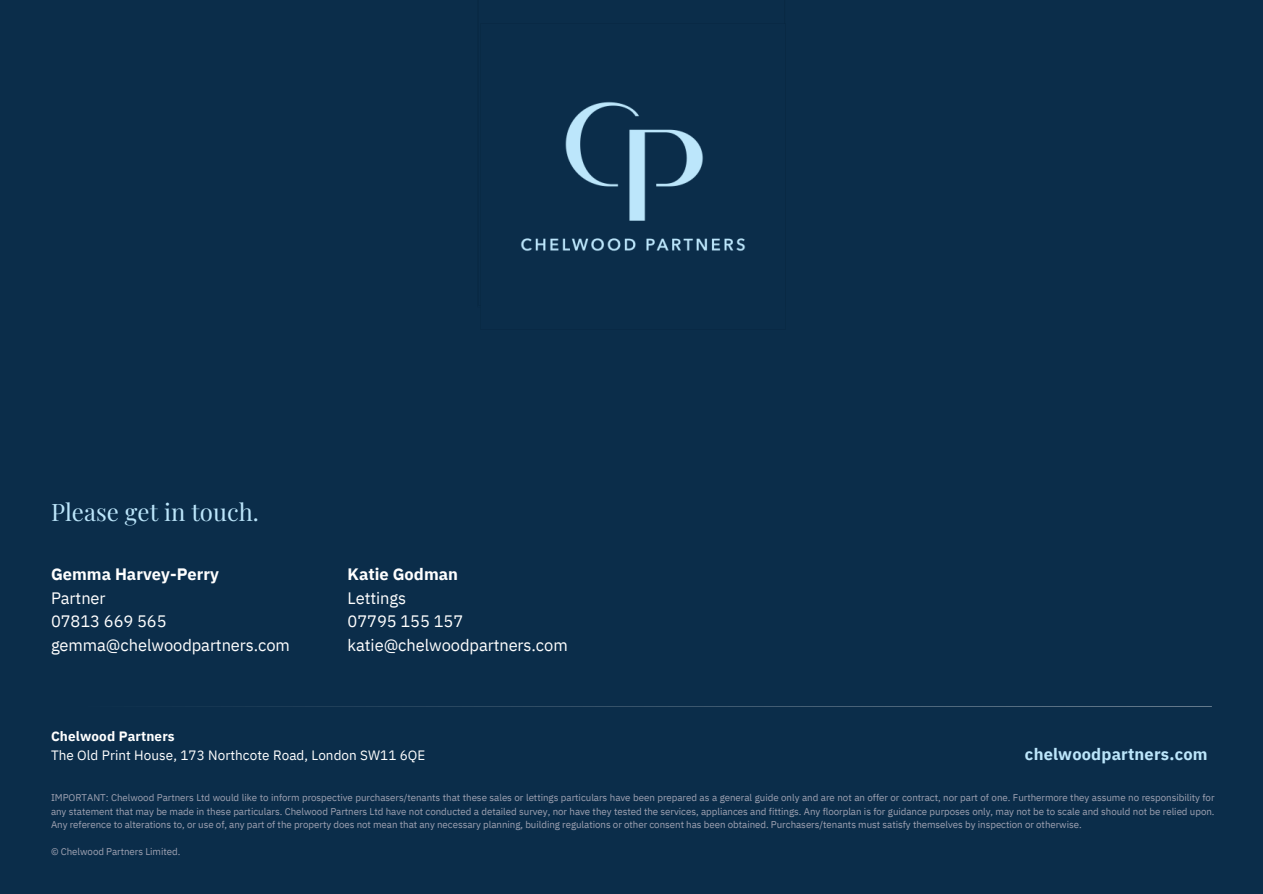
<style>
.page{position:relative;width:1263px;height:894px;background:#fff}
.page>*{position:absolute;margin:0;border:0;box-sizing:border-box;transform-origin:0 0}
.t1{font:24px "Playfair Display";color:#bce6fb}
.t2{font:16.5px/23.7px "IBM Plex Sans";letter-spacing:-.005em;color:#fff}
.t3{font:700 16.5px "IBM Plex Sans";color:#fff}
.t4{font:700 16.5px "IBM Plex Sans";letter-spacing:.01em;color:#bce6fb}
.t5{font:13.5px "IBM Plex Sans";letter-spacing:.005em;color:#fff}
.t6{font:700 13.5px "IBM Plex Sans";letter-spacing:.01em;color:#fff}
.t7{font:9.75px/13.5px "IBM Plex Sans";letter-spacing:-.005em;color:#9fa2b2;text-align:justify}
</style>
<div class="page">
<div style="left:0;top:0;width:1263px;height:893px;background:#0b2d4a"></div>
<hr style="left:52px;top:706px;width:1160px;height:1px;background:#fff">
<img style="left:520px;top:101px;width:226px;height:150px">
<h1 class="t1" style="left:51px;top:493px;width:209px">Please get in touch.</h1>
<h2 class="t3" style="left:51px;top:561px;width:169px">Gemma Harvey-Perry</h2>
<h2 class="t2" style="left:51px;top:584px;width:240px">Partner<br>07813 669 565 gemma@chelwoodpartners.com</h2>
<h2 class="t3" style="left:348px;top:561px;width:112px">Katie Godman</h2>
<h2 class="t2" style="left:348px;top:584px;width:222px">Lettings<br>07795 155 157 katie@chelwoodpartners.com</h2>
<h3 class="t6" style="left:51px;top:725px;width:125px">Chelwood Partners</h3>
<h3 class="t5" style="left:51px;top:744px;width:376px">The Old Print House, 173 Northcote Road, London SW11 6QE</h3>
<h2 class="t4" style="left:1025px;top:740px;width:184px">chelwoodpartners.com</h2>
<p class="t7" style="left:51px;top:790px;width:1165px">IMPORTANT: Chelwood Partners Ltd would like to inform prospective purchasers/tenants that these sales or lettings particulars have been prepared as a general guide only and are not an offer or contract, nor part of one. Furthermore they assume no responsibility for any statement that may be made in these particulars. Chelwood Partners Ltd have not conducted a detailed survey, nor have they tested the services, appliances and fittings. Any floorplan is for guidance purposes only, may not be to scale and should not be relied upon.<br>Any reference to alterations to, or use of, any part of the property does not mean that any necessary planning, building regulations or other consent has been obtained. Purchasers/tenants must satisfy themselves by inspection or otherwise.</p>
<p class="t7" style="left:51px;top:844px;width:131px">© Chelwood Partners Limited.</p>
</div>
